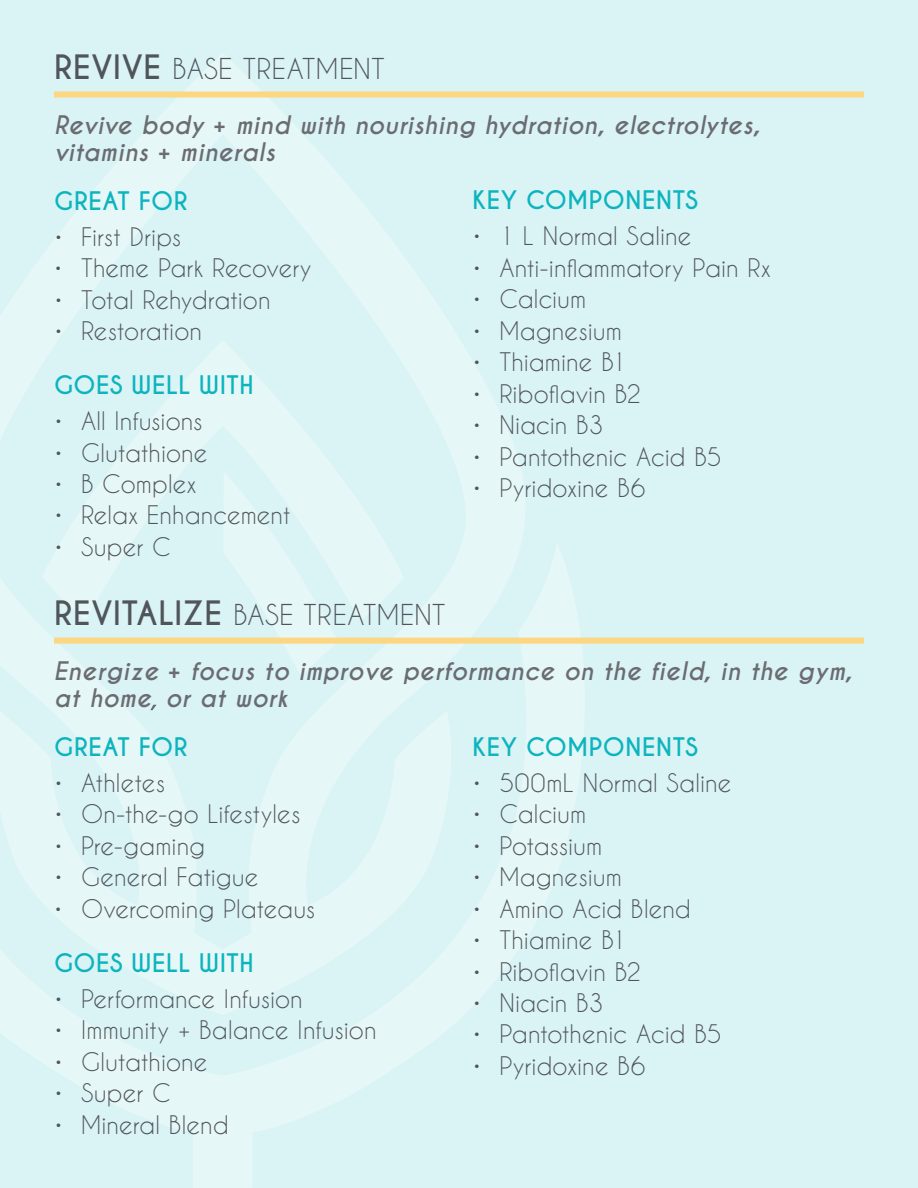
<style>
.page{position:relative;width:918px;height:1188px;background:#daf3f5}
.page>*{position:absolute;margin:0;border:0;box-sizing:border-box;transform-origin:0 0}
.t1{font:27px "Caviar Dreams";letter-spacing:.02em;color:#50555a}
.t2{font:24px "Caviar Dreams";color:#50555a}
.t3{font:italic 700 24px/27px "Caviar Dreams";letter-spacing:.025em;color:#6a6c71}
.t4{font:700 24px "Caviar Dreams";letter-spacing:.02em;color:#0cb4be}
.s1{font-weight:700;font-size:31.5px}
.s2{font-weight:400}
</style>
<div class="page">
<div style="left:54px;top:92px;width:810px;height:6px;background:#fcd681"></div>
<div style="left:54px;top:638px;width:810px;height:6px;background:#fcd681"></div>
<p class="t1" style="left:54px;top:52px;width:332px"><span class="s1">REVIVE</span> BASE TREATMENT</p>
<p class="t3" style="left:54px;top:112px;width:708px">Revive body + mind with nourishing hydration, electrolytes, vitamins + minerals</p>
<p class="t4" style="left:54px;top:186px;width:135px">GREAT FOR</p>
<p class="t2" style="left:54px;top:222px;width:129px">• First Drips</p>
<p class="t2" style="left:54px;top:254px;width:259px">• Theme Park Recovery</p>
<p class="t2" style="left:54px;top:285px;width:218px">• Total Rehydration</p>
<p class="t2" style="left:54px;top:317px;width:150px">• Restoration</p>
<p class="t4" style="left:54px;top:370px;width:201px">GOES WELL WITH</p>
<p class="t2" style="left:54px;top:407px;width:150px">• All Infusions</p>
<p class="t2" style="left:54px;top:438px;width:155px">• Glutathione</p>
<p class="t2" style="left:54px;top:469px;width:144px">• B Complex</p>
<p class="t2" style="left:54px;top:501px;width:238px">• Relax Enhancement</p>
<p class="t2" style="left:54px;top:532px;width:118px">• Super C</p>
<p class="t1" style="left:54px;top:598px;width:393px"><span class="s1">REVITALIZE</span> BASE TREATMENT</p>
<p class="t4" style="left:472px;top:186px;width:227px">KEY COMPONENTS</p>
<p class="t2" style="left:472px;top:222px;width:221px">• 1 L Normal Saline</p>
<p class="t2" style="left:472px;top:253px;width:300px">• Anti-inflammatory Pain Rx</p>
<p class="t2" style="left:472px;top:285px;width:115px">• Calcium</p>
<p class="t2" style="left:472px;top:316px;width:151px">• Magnesium</p>
<p class="t2" style="left:472px;top:348px;width:155px">• Thiamine B1</p>
<p class="t2" style="left:472px;top:379px;width:170px">• Riboflavin B2</p>
<p class="t2" style="left:472px;top:411px;width:133px">• Niacin B3</p>
<p class="t2" style="left:472px;top:442px;width:250px">• Pantothenic Acid B5</p>
<p class="t2" style="left:472px;top:474px;width:174px">• Pyridoxine B6</p>
<p class="t3" style="left:54px;top:658px;width:800px">Energize + focus to improve performance on the field, in the gym, at home<span class="s2">,</span> or at work</p>
<p class="t4" style="left:54px;top:732px;width:135px">GREAT FOR</p>
<p class="t2" style="left:54px;top:768px;width:113px">• Athletes</p>
<p class="t2" style="left:54px;top:800px;width:248px">• On-the-go Lifestyles</p>
<p class="t2" style="left:54px;top:831px;width:153px">• Pre-gaming</p>
<p class="t2" style="left:54px;top:863px;width:206px">• General Fatigue</p>
<p class="t2" style="left:54px;top:894px;width:263px">• Overcoming Plateaus</p>
<p class="t4" style="left:54px;top:948px;width:201px">GOES WELL WITH</p>
<p class="t2" style="left:54px;top:984px;width:250px">• Performance Infusion</p>
<p class="t2" style="left:54px;top:1016px;width:324px">• Immunity + Balance Infusion</p>
<p class="t2" style="left:54px;top:1047px;width:155px">• Glutathione</p>
<p class="t2" style="left:54px;top:1079px;width:118px">• Super C</p>
<p class="t2" style="left:54px;top:1110px;width:176px">• Mineral Blend</p>
<p class="t4" style="left:472px;top:732px;width:227px">KEY COMPONENTS</p>
<p class="t2" style="left:472px;top:768px;width:261px">• 500mL Normal Saline</p>
<p class="t2" style="left:472px;top:800px;width:115px">• Calcium</p>
<p class="t2" style="left:472px;top:831px;width:131px">• Potassium</p>
<p class="t2" style="left:472px;top:863px;width:151px">• Magnesium</p>
<p class="t2" style="left:472px;top:894px;width:220px">• Amino Acid Blend</p>
<p class="t2" style="left:472px;top:926px;width:155px">• Thiamine B1</p>
<p class="t2" style="left:472px;top:957px;width:170px">• Riboflavin B2</p>
<p class="t2" style="left:472px;top:988px;width:133px">• Niacin B3</p>
<p class="t2" style="left:472px;top:1020px;width:250px">• Pantothenic Acid B5</p>
<p class="t2" style="left:472px;top:1051px;width:174px">• Pyridoxine B6</p>
</div>
